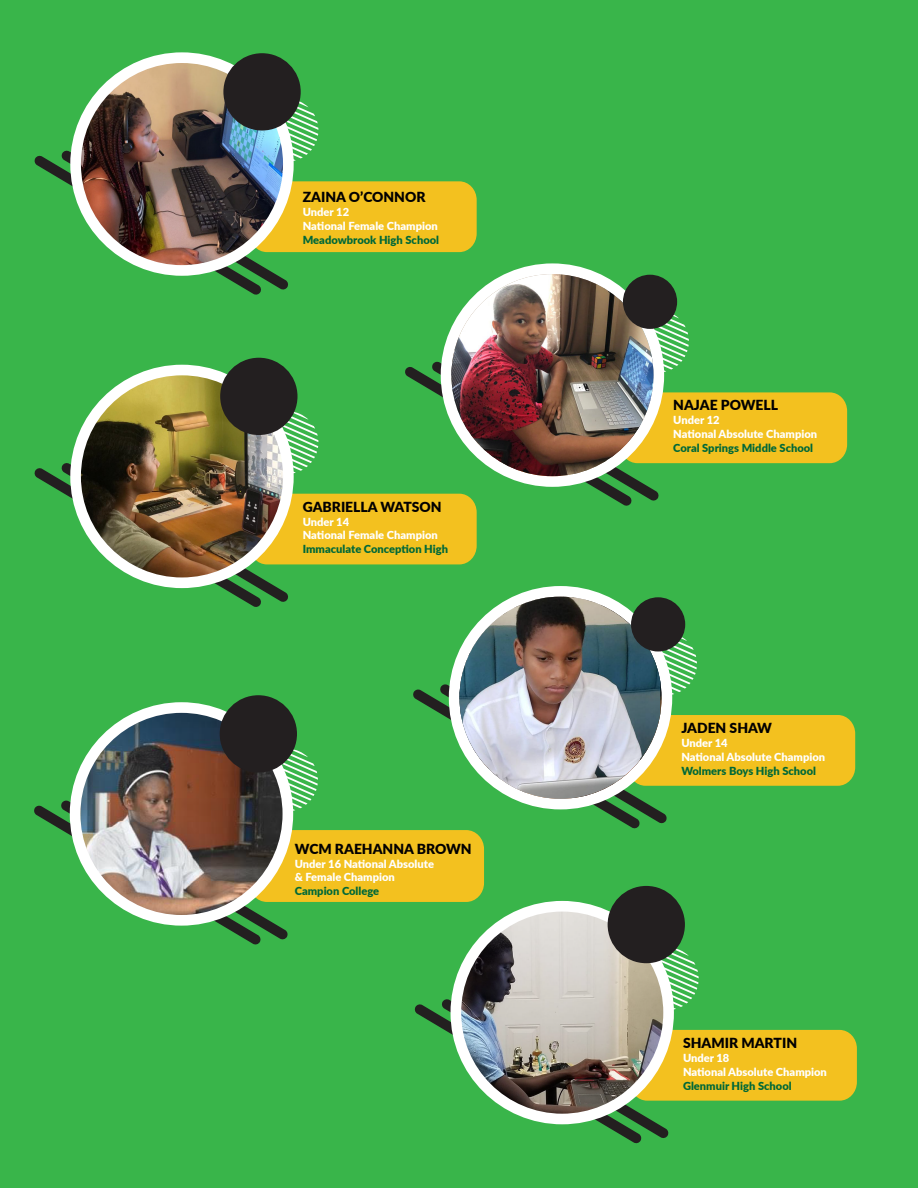
<style>
.page{position:relative;width:918px;height:1188px;background:#39b54a}
.page>*{position:absolute;margin:0;border:0;box-sizing:border-box;transform-origin:0 0}
.t1{font:900 13.95px "Lato";color:#020001}
.t2{font:900 11.1px/14px "Lato";color:#fff}
.t3{font:900 11.1px "Lato";color:#006838}
</style>
<div class="page">
<div style="left:250px;top:181px;width:227px;height:71px;background:#f3c11f;border-radius:18px"></div>
<svg style="left:34px;top:101px;width:284px;height:194px"></svg>
<div style="left:70px;top:52px;width:224px;height:224px;background:#fff;border-radius:50%"></div>
<img style="left:81px;top:63px;width:202px;height:202px;border-radius:101px">
<div style="left:223px;top:53px;width:78px;height:78px;background:#231f20;border-radius:50%"></div>
<div style="left:620px;top:392px;width:227px;height:71px;background:#f3c11f;border-radius:18px"></div>
<svg style="left:404px;top:311px;width:285px;height:195px"></svg>
<div style="left:441px;top:263px;width:223px;height:224px;background:#fff;border-radius:50%"></div>
<img style="left:451px;top:274px;width:203px;height:202px;border-radius:101px">
<div style="left:623px;top:275px;width:54px;height:54px;background:#231f20;border-radius:50%"></div>
<div style="left:250px;top:494px;width:227px;height:70px;background:#f3c11f;border-radius:18px"></div>
<svg style="left:34px;top:412px;width:284px;height:195px"></svg>
<div style="left:70px;top:365px;width:224px;height:223px;background:#fff;border-radius:50%"></div>
<img style="left:81px;top:375px;width:202px;height:202px;border-radius:101px">
<div style="left:220px;top:358px;width:78px;height:77px;background:#231f20;border-radius:50%"></div>
<div style="left:630px;top:1030px;width:227px;height:71px;background:#f3c11f;border-radius:18px"></div>
<svg style="left:414px;top:947px;width:285px;height:197px"></svg>
<div style="left:451px;top:901px;width:223px;height:223px;background:#fff;border-radius:50%"></div>
<img style="left:461px;top:912px;width:202px;height:202px;border-radius:101px">
<div style="left:608px;top:886px;width:77px;height:77px;background:#231f20;border-radius:50%"></div>
<div style="left:628px;top:715px;width:227px;height:71px;background:#f3c11f;border-radius:18px"></div>
<svg style="left:413px;top:634px;width:284px;height:195px"></svg>
<div style="left:449px;top:586px;width:223px;height:223px;background:#fff;border-radius:50%"></div>
<img style="left:459px;top:597px;width:201px;height:202px">
<div style="left:631px;top:597px;width:54px;height:55px;background:#231f20;border-radius:50%"></div>
<div style="left:249px;top:830px;width:235px;height:72px;background:#f3c11f;border-radius:18px"></div>
<svg style="left:34px;top:749px;width:284px;height:196px"></svg>
<div style="left:70px;top:702px;width:223px;height:224px;background:#fff;border-radius:50%"></div>
<img style="left:80px;top:713px;width:203px;height:202px;border-radius:101px">
<div style="left:220px;top:695px;width:77px;height:78px;background:#231f20;border-radius:50%"></div>
<p class="t1" style="left:303px;top:187px;width:124px">ZAINA O’CONNOR</p>
<p class="t2" style="left:303px;top:205px;width:137px">Under 12<br>National Female Champion</p>
<p class="t3" style="left:303px;top:232px;width:138px">Meadowbrook High School</p>
<p class="t1" style="left:303px;top:496px;width:140px">GABRIELLA WATSON</p>
<p class="t2" style="left:303px;top:514px;width:137px">Under 14<br>National Female Champion</p>
<p class="t3" style="left:303px;top:541px;width:147px">Immaculate Conception High</p>
<p class="t1" style="left:295px;top:838px;width:178px">WCM RAEHANNA BROWN</p>
<p class="t2" style="left:295px;top:856px;width:141px">Under 16 National Absolute &amp; Female Champion</p>
<p class="t3" style="left:295px;top:883px;width:86px">Campion College</p>
<p class="t1" style="left:673px;top:395px;width:106px">NAJAE POWELL</p>
<p class="t2" style="left:673px;top:413px;width:145px">Under 12<br>National Absolute Champion</p>
<p class="t3" style="left:673px;top:440px;width:141px">Coral Springs Middle School</p>
<p class="t1" style="left:681px;top:717px;width:92px">JADEN SHAW</p>
<p class="t2" style="left:681px;top:735px;width:145px">Under 14<br>National Absolute Champion</p>
<p class="t3" style="left:681px;top:762px;width:136px">Wolmers Boys High School</p>
<p class="t1" style="left:683px;top:1032px;width:116px">SHAMIR MARTIN</p>
<p class="t2" style="left:683px;top:1050px;width:145px">Under 18<br>National Absolute Champion</p>
<p class="t3" style="left:683px;top:1077px;width:110px">Glenmuir High School</p>
</div>
